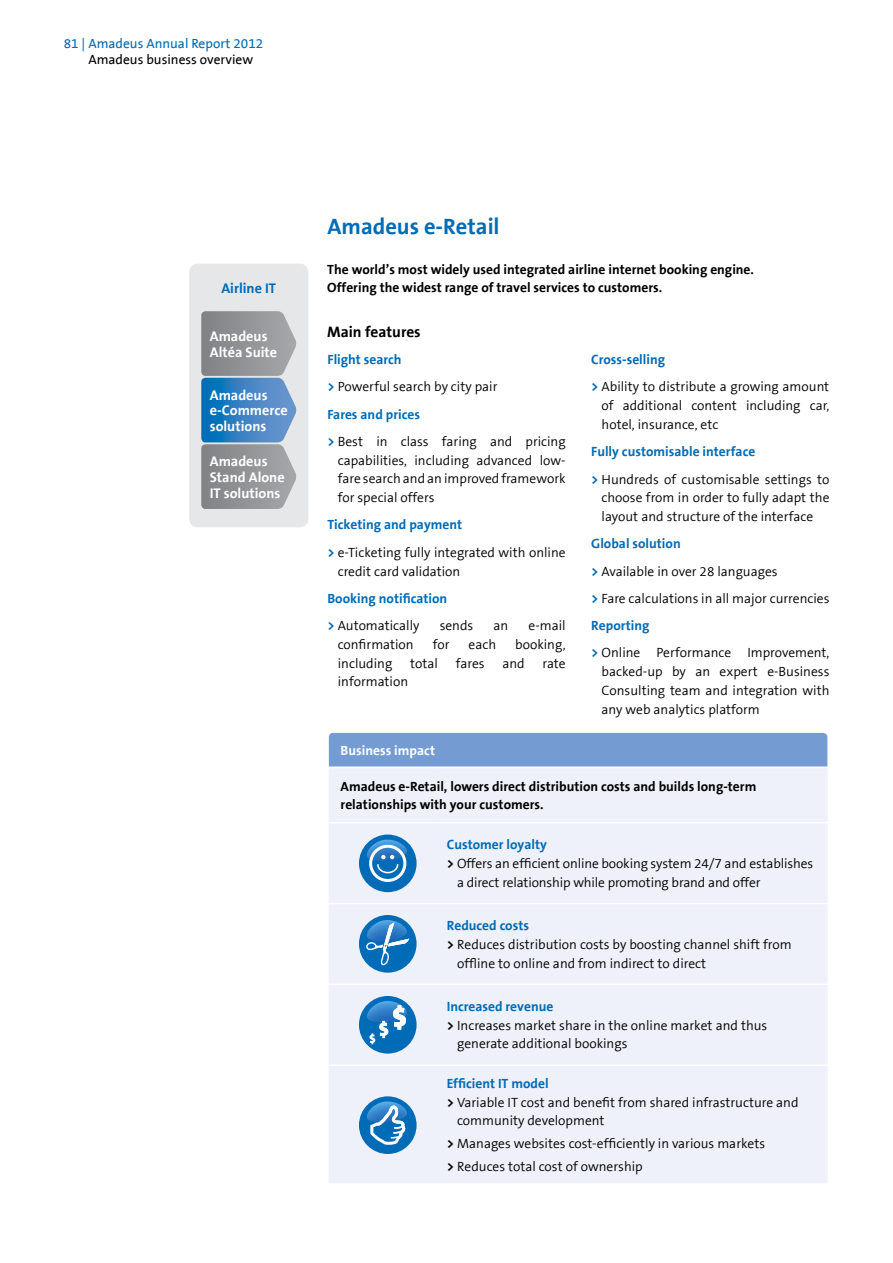
<style>
.page{position:relative;width:893px;height:1263px;background:#fff}
.page>*{position:absolute;margin:0;border:0;box-sizing:border-box;transform-origin:0 0}
.t1{font:700 22.5px "The Sans B7";color:#006bb6}
.t2{font:700 15.3px "The Sans B7";color:#000}
.t3{font:700 14.25px/15.8px "The Sans B7";color:#fff}
.t4{font:700 14.25px "The Sans B7";color:#006bb6}
.t5{font:300 13.5px/18.8px "The Sans B4";color:#000}
.t6{font:700 13.5px/18.8px "The Sans B7";color:#000}
.t7{font:700 13.5px "The Sans B7";color:#006bb6}
.t8{font:13.5px "The Sans B5 Plain";color:#006bb6}
.t9{font:13.5px "The Sans B5 Plain";color:#000}
.t10{font:700 13.5px "The Sans B7";color:#fff}
.s1{font-family:"The Sans B7";font-weight:700;color:#006bb6}
.s2{font-family:"The Sans B7";font-weight:700}
</style>
<div class="page">
<div style="left:189px;top:264px;width:119px;height:263px;background:#e6e7e8;border-radius:9px"></div>
<div style="left:329px;top:733px;width:499px;height:34px;background:#749cd2"></div>
<div style="left:329px;top:768px;width:499px;height:415px;background:#eef1f9"></div>
<div style="left:434px;top:823px;width:394px;height:360px;background:#eef1f9"></div>
<hr style="left:327px;top:822px;width:107px;height:1px;background:#fff">
<hr style="left:327px;top:903px;width:107px;height:1px;background:#fff">
<hr style="left:327px;top:983px;width:107px;height:2px;background:#fff">
<hr style="left:327px;top:1064px;width:107px;height:2px;background:#fff">
<hr style="left:434px;top:822px;width:395px;height:1px;background:#fff">
<hr style="left:434px;top:903px;width:395px;height:1px;background:#fff">
<hr style="left:434px;top:983px;width:395px;height:2px;background:#fff">
<hr style="left:434px;top:1064px;width:395px;height:2px;background:#fff">
<div style="left:359px;top:834px;width:58px;height:58px;background:#006bb6;border-radius:50%"></div>
<img style="left:367px;top:839px;width:40px;height:22px">
<div style="left:369px;top:845px;width:37px;height:37px;border:3px solid #fff;border-radius:50%"></div>
<svg style="left:376px;top:855px;width:23px;height:19px"></svg>
<div style="left:359px;top:996px;width:58px;height:57px;background:#006bb6;border-radius:50%"></div>
<img style="left:367px;top:1001px;width:40px;height:20px">
<svg style="left:369px;top:1005px;width:37px;height:39px"></svg>
<div style="left:359px;top:1096px;width:58px;height:58px;background:#006bb6;border-radius:50%"></div>
<img style="left:367px;top:1101px;width:40px;height:20px">
<svg style="left:370px;top:1105px;width:35px;height:40px"></svg>
<div style="left:359px;top:915px;width:58px;height:58px;background:#006bb6;border-radius:50%"></div>
<img style="left:367px;top:920px;width:40px;height:2px">
<svg style="left:366px;top:922px;width:43px;height:43px"></svg>
<svg style="left:201px;top:311px;width:96px;height:198px;background:#7d95ab"></svg>
<p class="t8" style="left:64px;top:37px;width:201px">81 | Amadeus Annual Report 2012</p>
<p class="t9" style="left:88px;top:53px;width:166px">Amadeus business overview</p>
<p class="t4" style="left:221px;top:280px;width:56px">Airline IT</p>
<p class="t3" style="left:210px;top:329px;width:69px">Amadeus<br>Altéa Suite</p>
<p class="t3" style="left:210px;top:387px;width:80px">Amadeus e-Commerce solutions</p>
<p class="t3" style="left:210px;top:454px;width:76px">Amadeus<br>Stand Alone<br>IT solutions</p>
<h1 class="t1" style="left:327px;top:215px;width:174px">Amadeus e-Retail</h1>
<p class="t6" style="left:327px;top:260px;width:428px">The world’s most widely used integrated airline internet booking engine.<br>Offering the widest range of travel services to customers.</p>
<p class="t2" style="left:327px;top:324px;width:95px">Main features</p>
<p class="t7" style="left:327px;top:352px;width:76px">Flight search</p>
<p class="t5" style="left:327px;top:378px;width:172px"><span class="s1">&gt;</span> Powerful search by city pair</p>
<p class="t7" style="left:327px;top:407px;width:94px">Fares and prices</p>
<p class="t5" style="left:338px;top:433px;width:229px;text-align:justify;text-indent:-10px"><span class="s1">&gt;</span> Best in class faring and pricing capabilities, including advanced low&shy;fare search and an improved framework for special offers</p>
<p class="t7" style="left:327px;top:518px;width:136px">Ticketing and payment</p>
<p class="t5" style="left:338px;top:543px;width:229px;text-indent:-10px"><span class="s1">&gt;</span> e-Ticketing fully integrated with online credit card validation</p>
<p class="t7" style="left:327px;top:591px;width:121px">Booking notification</p>
<p class="t5" style="left:327px;top:617px;width:94px"><span class="s1">&gt;</span> Automatically</p>
<p class="t5" style="left:440px;top:617px;width:35px">sends</p>
<p class="t5" style="left:494px;top:617px;width:16px">an</p>
<p class="t5" style="left:528px;top:617px;width:39px">e-mail</p>
<p class="t5" style="left:338px;top:635px;width:77px">confirmation</p>
<p class="t5" style="left:433px;top:635px;width:18px">for</p>
<p class="t5" style="left:469px;top:635px;width:29px">each</p>
<p class="t5" style="left:515px;top:635px;width:52px">booking,</p>
<p class="t5" style="left:338px;top:654px;width:56px">including</p>
<p class="t5" style="left:410px;top:654px;width:29px">total</p>
<p class="t5" style="left:456px;top:654px;width:30px">fares</p>
<p class="t5" style="left:502px;top:654px;width:24px">and</p>
<p class="t5" style="left:542px;top:654px;width:25px">rate</p>
<p class="t5" style="left:338px;top:673px;width:72px">information</p>
<p class="t7" style="left:591px;top:353px;width:75px">Cross-selling</p>
<p class="t5" style="left:602px;top:378px;width:229px;text-align:justify;text-indent:-10px"><span class="s1">&gt;</span> Ability to distribute a growing amount of additional content including car, hotel, insurance, etc</p>
<p class="t7" style="left:591px;top:445px;width:166px">Fully customisable interface</p>
<p class="t5" style="left:602px;top:470px;width:229px;text-align:justify;text-indent:-10px"><span class="s1">&gt;</span> Hundreds of customisable settings to choose from in order to fully adapt the layout and structure of the interface</p>
<p class="t7" style="left:591px;top:537px;width:91px">Global solution</p>
<p class="t5" style="left:591px;top:558px;width:240px;line-height:27.3px"><span class="s1">&gt;</span> Available in over 28 languages<br><span class="s1">&gt;</span> Fare calculations in all major currencies</p>
<p class="t7" style="left:591px;top:618px;width:60px">Reporting</p>
<p class="t5" style="left:602px;top:644px;width:229px;text-align:justify;text-indent:-10px"><span class="s1">&gt;</span> Online Performance Improvement, backed-up by an expert e-Business Consulting team and integration with any web analytics platform</p>
<p class="t10" style="left:341px;top:743px;width:96px">Business impact</p>
<p class="t6" style="left:341px;top:777px;width:417px">Amadeus e-Retail, lowers direct distribution costs and builds long-term relationships with your customers.</p>
<p class="t7" style="left:447px;top:838px;width:102px">Customer loyalty</p>
<p class="t5" style="left:457px;top:855px;width:358px;text-indent:-10px"><span class="s2">&gt;</span> Offers an efficient online booking system 24/7 and establishes a direct relationship while promoting brand and offer</p>
<p class="t7" style="left:447px;top:918px;width:84px">Reduced costs</p>
<p class="t5" style="left:457px;top:935px;width:336px;text-indent:-10px"><span class="s2">&gt;</span> Reduces distribution costs by boosting channel shift from offline to online and from indirect to direct</p>
<p class="t7" style="left:447px;top:999px;width:108px">Increased revenue</p>
<p class="t5" style="left:457px;top:1016px;width:312px;text-indent:-10px"><span class="s2">&gt;</span> Increases market share in the online market and thus generate additional bookings</p>
<p class="t7" style="left:447px;top:1076px;width:103px">Efficient IT model</p>
<p class="t5" style="left:457px;top:1093px;width:343px;text-indent:-10px"><span class="s2">&gt;</span> Variable IT cost and benefit from shared infrastructure and community development</p>
<p class="t5" style="left:447px;top:1133px;width:320px;line-height:23px"><span class="s2">&gt;</span> Manages websites cost-efficiently in various markets <span class="s2">&gt;</span> Reduces total cost of ownership</p>
</div>
